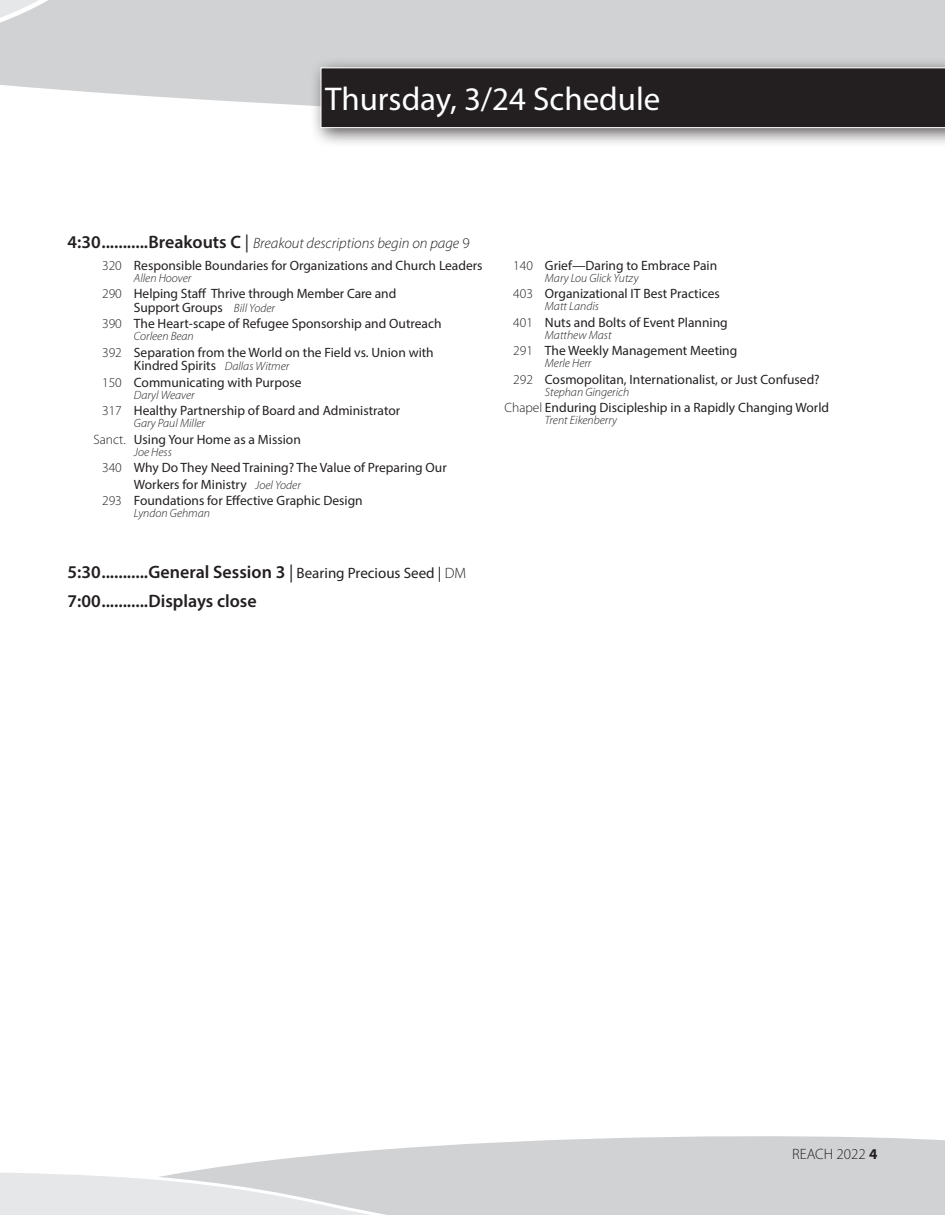
<style>
.page{position:relative;width:945px;height:1215px;background:#fff}
.page>*{position:absolute;margin:0;border:0;box-sizing:border-box;transform-origin:0 0}
.t1{font:33px "Myriad Pro";color:#fff}
.t2{font:600 18px/28.3px "Myriad Pro";color:#231f20}
.t3{font:italic 300 15px "Myriad Pro";color:#231f20}
.t4{font:300 15px "Myriad Pro";color:#231f20}
.t5{font:13.5px/13.5px "Myriad Pro";color:#231f20}
.t6{font:italic 300 12px "Myriad Pro";color:#231f20}
.s1{font-weight:600;font-style:normal;font-size:18px}
.s2{font-weight:400;font-style:normal;font-size:18px}
.s3{font-style:normal}
.s4{font-weight:300}
.s5{font-weight:300;font-style:italic;font-size:12px}
.s6{font-weight:400}
.s7{font-weight:400;font-size:15px}
.s8{font-weight:300;font-size:15px}
.s9{font-weight:700}
</style>
<div class="page">
<div style="left:367px;top:1136px;width:578px;height:79px;background:#d1d2d4"></div>
<svg style="left:0;top:1151px;width:486px;height:64px"></svg>
<div style="left:122px;top:0;width:823px;height:106px;background:#d1d2d4"></div>
<svg style="left:0;top:0;width:122px;height:95px;background:#d5d6d7"></svg>
<div style="left:310px;top:57px;width:635px;height:91px;background:#231f20;opacity:.75"></div>
<div style="left:321px;top:68px;width:624px;height:60px;background:#231f20"></div>
<h1 class="t1" style="left:325px;top:79px;width:337px">Thursday, 3/24 Schedule</h1>
<p class="t3" style="left:68px;top:234px;width:404px"><span class="s1">4:30...........Breakouts C</span> <span class="s2">|</span> Breakout descriptions begin on page <span class="s3">9</span></p>
<p class="t5" style="left:102px;top:258px;width:382px"><span class="s4">320</span> Responsible Boundaries for Organizations and Church Leaders</p>
<p class="t6" style="left:134px;top:271px;width:59px">Allen Hoover</p>
<p class="t5" style="left:134px;top:287px;width:264px;text-indent:-32px"><span class="s4">290</span> Helping Staff Thrive through Member Care and<br>Support Groups <span class="s5">Bill Yoder</span></p>
<p class="t5" style="left:102px;top:317px;width:341px"><span class="s4">390</span> The Heart-scape of Refugee Sponsorship and Outreach</p>
<p class="t6" style="left:134px;top:329px;width:61px">Corleen Bean</p>
<p class="t5" style="left:134px;top:345px;width:301px;text-indent:-32px"><span class="s4">392</span> Separation from the World on the Field vs. Union with<br>Kindred Spirits <span class="s5">Dallas Witmer</span></p>
<p class="t5" style="left:102px;top:375px;width:201px"><span class="s4">150</span> Communicating with Purpose</p>
<p class="t6" style="left:134px;top:388px;width:62px">Daryl Weaver</p>
<p class="t5" style="left:102px;top:404px;width:300px"><span class="s4">317</span> Healthy Partnership of Board and Administrator</p>
<p class="t6" style="left:134px;top:416px;width:73px">Gary Paul Miller</p>
<p class="t5" style="left:93px;top:432px;width:209px"><span class="s4">Sanct.</span> Using Your Home as a Mission</p>
<p class="t6" style="left:134px;top:445px;width:40px">Joe Hess</p>
<p class="t5" style="left:102px;top:461px;width:346px"><span class="s4">340</span> Why Do They Need Training? The Value of Preparing Our</p>
<p class="t5" style="left:134px;top:477px;width:168px">Workers for Ministry <span class="s5">Joel Yoder</span></p>
<p class="t5" style="left:102px;top:494px;width:262px"><span class="s4">293</span> Foundations for Effective Graphic Design</p>
<p class="t6" style="left:134px;top:506px;width:78px">Lyndon Gehman</p>
<h2 class="t2" style="left:68px;top:558px;width:400px">5:30...........General Session 3 <span class="s6">|</span> <span class="s7">Bearing Precious Seed |</span> <span class="s8">DM<br></span>7:00...........Displays close</h2>
<p class="t5" style="left:513px;top:258px;width:206px"><span class="s4">140</span> Grief—Daring to Embrace Pain</p>
<p class="t6" style="left:545px;top:271px;width:95px">Mary Lou Glick Yutzy</p>
<p class="t5" style="left:513px;top:287px;width:208px"><span class="s4">403</span> Organizational IT Best Practices</p>
<p class="t6" style="left:545px;top:299px;width:56px">Matt Landis</p>
<p class="t5" style="left:513px;top:315px;width:216px"><span class="s4">401</span> Nuts and Bolts of Event Planning</p>
<p class="t6" style="left:545px;top:328px;width:68px">Matthew Mast</p>
<p class="t5" style="left:513px;top:344px;width:226px"><span class="s4">291</span> The Weekly Management Meeting</p>
<p class="t6" style="left:545px;top:356px;width:48px">Merle Herr</p>
<p class="t5" style="left:513px;top:372px;width:308px"><span class="s4">292</span> Cosmopolitan, Internationalist, or Just Confused?</p>
<p class="t6" style="left:545px;top:385px;width:86px">Stephan Gingerich</p>
<p class="t5" style="left:504px;top:401px;width:326px"><span class="s4">Chapel</span> Enduring Discipleship in a Rapidly Changing World</p>
<p class="t6" style="left:545px;top:413px;width:73px">Trent Eikenberry</p>
<p class="t4" style="left:792px;top:1145px;width:87px">REACH 2022 <span class="s9">4</span></p>
</div>
